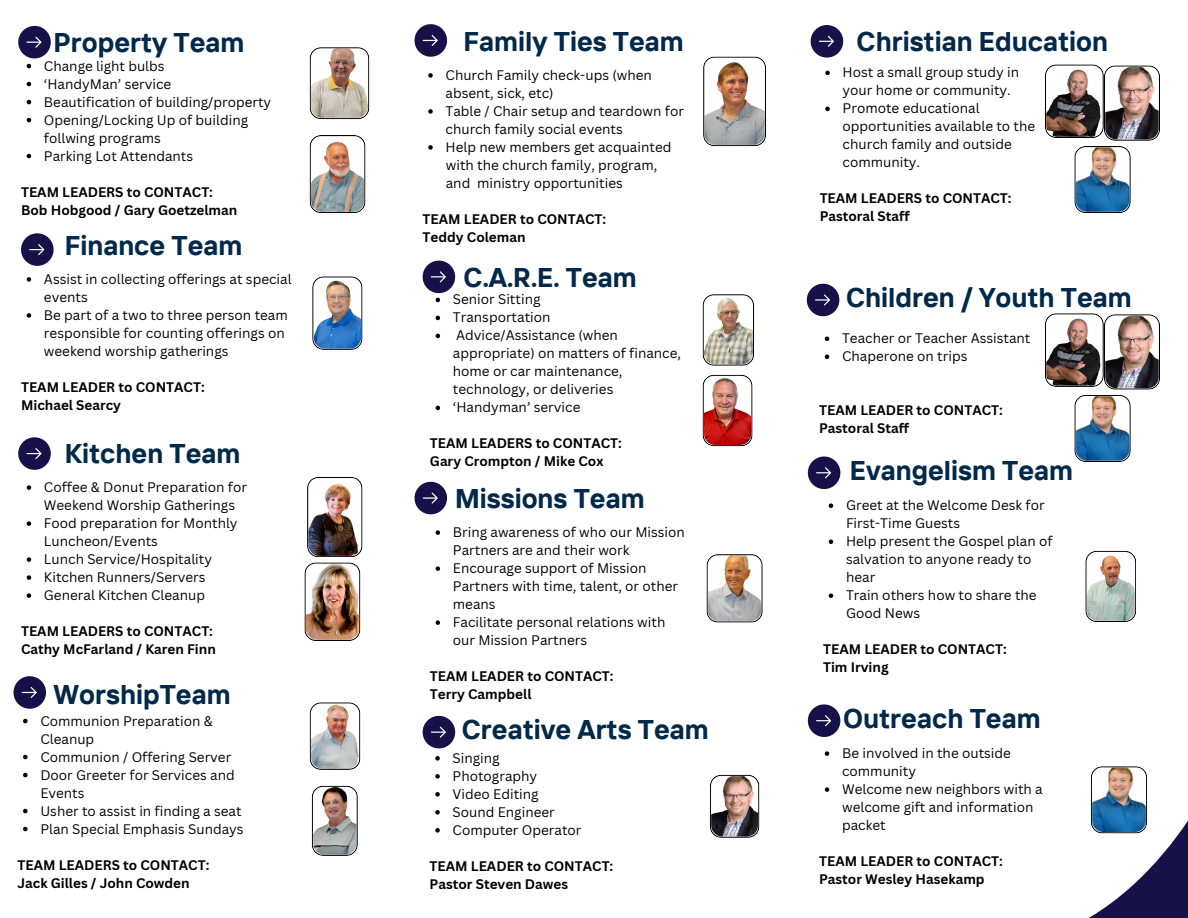
<style>
.page{position:relative;width:1188px;height:918px;background:#fff}
.page>*{position:absolute;margin:0;border:0;box-sizing:border-box;transform-origin:0 0}
.t1{font:700 27px "TT Interphases";color:#022949}
.t2{font:13.5px/18px "Canva Sans";color:#000}
.t3{font:700 13.5px/18px "Canva Sans";color:#000}
</style>
<div class="page">
<img style="left:312px;top:276px;width:51px;height:73px">
<svg style="left:811px;top:25px;width:32px;height:33px"></svg>
<svg style="left:808px;top:457px;width:32px;height:32px"></svg>
<svg style="left:21px;top:233px;width:33px;height:33px"></svg>
<svg style="left:415px;top:482px;width:32px;height:32px"></svg>
<svg style="left:415px;top:24px;width:32px;height:33px"></svg>
<svg style="left:18px;top:26px;width:33px;height:32px"></svg>
<svg style="left:18px;top:437px;width:33px;height:33px"></svg>
<svg style="left:14px;top:676px;width:32px;height:33px"></svg>
<svg style="left:423px;top:716px;width:32px;height:32px"></svg>
<svg style="left:808px;top:704px;width:32px;height:33px"></svg>
<svg style="left:807px;top:284px;width:32px;height:32px"></svg>
<svg style="left:435px;top:756px;width:5px;height:5px"></svg>
<svg style="left:435px;top:774px;width:5px;height:5px"></svg>
<svg style="left:435px;top:792px;width:5px;height:5px"></svg>
<svg style="left:435px;top:810px;width:5px;height:5px"></svg>
<svg style="left:435px;top:828px;width:5px;height:5px"></svg>
<svg style="left:825px;top:71px;width:5px;height:4px"></svg>
<svg style="left:825px;top:107px;width:5px;height:4px"></svg>
<svg style="left:428px;top:73px;width:5px;height:5px"></svg>
<svg style="left:428px;top:109px;width:5px;height:5px"></svg>
<svg style="left:428px;top:145px;width:5px;height:5px"></svg>
<svg style="left:310px;top:47px;width:59px;height:72px"></svg>
<svg style="left:707px;top:554px;width:56px;height:69px"></svg>
<svg style="left:703px;top:294px;width:51px;height:72px"></svg>
<img style="left:703px;top:375px;width:49px;height:71px">
<img style="left:703px;top:57px;width:63px;height:89px">
<img style="left:310px;top:702px;width:50px;height:68px">
<img style="left:710px;top:775px;width:49px;height:63px">
<svg style="left:1089px;top:766px;width:99px;height:152px"></svg>
<svg style="left:1085px;top:551px;width:51px;height:71px"></svg>
<img style="left:304px;top:477px;width:58px;height:164px">
<img style="left:312px;top:786px;width:46px;height:69px">
<img style="left:310px;top:135px;width:55px;height:78px">
<svg style="left:423px;top:261px;width:32px;height:41px"></svg>
<svg style="left:436px;top:316px;width:4px;height:4px"></svg>
<svg style="left:436px;top:334px;width:4px;height:4px"></svg>
<svg style="left:436px;top:406px;width:4px;height:4px"></svg>
<svg style="left:829px;top:503px;width:4px;height:5px"></svg>
<svg style="left:829px;top:539px;width:4px;height:5px"></svg>
<svg style="left:829px;top:593px;width:4px;height:5px"></svg>
<svg style="left:23px;top:719px;width:5px;height:4px"></svg>
<svg style="left:23px;top:755px;width:5px;height:4px"></svg>
<svg style="left:23px;top:773px;width:5px;height:4px"></svg>
<svg style="left:23px;top:809px;width:5px;height:4px"></svg>
<svg style="left:23px;top:827px;width:5px;height:4px"></svg>
<svg style="left:825px;top:751px;width:4px;height:5px"></svg>
<svg style="left:825px;top:787px;width:4px;height:5px"></svg>
<svg style="left:27px;top:277px;width:4px;height:5px"></svg>
<svg style="left:27px;top:313px;width:4px;height:5px"></svg>
<svg style="left:825px;top:337px;width:4px;height:4px"></svg>
<svg style="left:825px;top:355px;width:4px;height:4px"></svg>
<svg style="left:27px;top:485px;width:4px;height:5px"></svg>
<svg style="left:27px;top:521px;width:4px;height:5px"></svg>
<svg style="left:27px;top:557px;width:4px;height:5px"></svg>
<svg style="left:27px;top:575px;width:4px;height:5px"></svg>
<svg style="left:27px;top:593px;width:4px;height:5px"></svg>
<svg style="left:27px;top:64px;width:4px;height:4px"></svg>
<svg style="left:27px;top:82px;width:4px;height:4px"></svg>
<svg style="left:27px;top:100px;width:4px;height:4px"></svg>
<svg style="left:27px;top:118px;width:4px;height:4px"></svg>
<svg style="left:27px;top:154px;width:4px;height:4px"></svg>
<svg style="left:436px;top:530px;width:4px;height:5px"></svg>
<svg style="left:436px;top:566px;width:4px;height:5px"></svg>
<svg style="left:436px;top:620px;width:4px;height:5px"></svg>
<img style="left:1045px;top:64px;width:115px;height:149px">
<img style="left:1045px;top:313px;width:115px;height:149px">
<p class="t1" style="left:54px;top:25px;width:192px">Property Team</p>
<p class="t1" style="left:464px;top:24px;width:222px">Family Ties Team</p>
<p class="t2" style="left:44px;top:56px;width:122px">Change light bulbs</p>
<p class="t2" style="left:44px;top:74px;width:129px">‘HandyMan’ service</p>
<p class="t2" style="left:44px;top:92px;width:229px">Beautification of building/property</p>
<p class="t2" style="left:44px;top:110px;width:206px">Opening/Locking Up of building follwing programs</p>
<h2 class="t2" style="left:44px;top:146px;width:151px">Parking Lot Attendants</h2>
<p class="t3" style="left:21px;top:182px;width:218px">TEAM LEADERS to CONTACT:<br>Bob Hobgood / Gary Goetzelman</p>
<h2 class="t1" style="left:65px;top:228px;width:179px">Finance Team</h2>
<p class="t2" style="left:44px;top:270px;width:249px">Assist in collecting offerings at special events</p>
<p class="t2" style="left:44px;top:306px;width:245px">Be part of a two to three person team responsible for counting offerings on weekend worship gatherings</p>
<p class="t3" style="left:21px;top:378px;width:185px">TEAM LEADER to CONTACT:<br>Michael Searcy</p>
<p class="t1" style="left:65px;top:436px;width:177px">Kitchen Team</p>
<p class="t2" style="left:44px;top:478px;width:204px">Coffee &amp; Donut Preparation for<br>Weekend Worship Gatherings</p>
<p class="t2" style="left:44px;top:514px;width:195px">Food preparation for Monthly<br>Luncheon/Events</p>
<p class="t2" style="left:44px;top:550px;width:170px">Lunch Service/Hospitality</p>
<p class="t2" style="left:44px;top:568px;width:163px">Kitchen Runners/Servers</p>
<p class="t2" style="left:44px;top:586px;width:163px">General Kitchen Cleanup</p>
<h2 class="t3" style="left:21px;top:622px;width:196px">TEAM LEADERS to CONTACT:<br>Cathy McFarland / Karen Finn</h2>
<p class="t1" style="left:54px;top:677px;width:178px">WorshipTeam</p>
<p class="t2" style="left:40px;top:711px;width:174px">Communion Preparation &amp;<br>Cleanup</p>
<p class="t2" style="left:40px;top:747px;width:192px">Communion / Offering Server</p>
<p class="t2" style="left:40px;top:765px;width:196px">Door Greeter for Services and<br>Events</p>
<p class="t2" style="left:40px;top:801px;width:203px">Usher to assist in finding a seat</p>
<p class="t2" style="left:40px;top:819px;width:205px">Plan Special Emphasis Sundays</p>
<p class="t3" style="left:17px;top:855px;width:193px">TEAM LEADERS to CONTACT:<br>Jack Gilles / John Cowden</p>
<p class="t2" style="left:446px;top:66px;width:208px">Church Family check-ups (when absent, sick, etc)</p>
<p class="t2" style="left:446px;top:102px;width:240px">Table / Chair setup and teardown for church family social events</p>
<p class="t2" style="left:446px;top:138px;width:227px">Help new members get acquainted</p>
<h2 class="t2" style="left:446px;top:156px;width:213px">with the church family, program,</h2>
<p class="t2" style="left:446px;top:174px;width:26px">and</p>
<p class="t2" style="left:477px;top:174px;width:147px">ministry opportunities</p>
<p class="t3" style="left:423px;top:210px;width:185px">TEAM LEADER to CONTACT:<br>Teddy Coleman</p>
<p class="t1" style="left:464px;top:260px;width:175px">C.A.R.E. Team</p>
<h2 class="t2" style="left:453px;top:290px;width:89px">Senior Sitting</h2>
<p class="t2" style="left:453px;top:308px;width:99px">Transportation</p>
<p class="t2" style="left:453px;top:326px;width:230px">Advice/Assistance (when appropriate) on matters of finance, home or car maintenance, technology, or deliveries</p>
<p class="t2" style="left:453px;top:398px;width:129px">‘Handyman’ service</p>
<p class="t3" style="left:430px;top:434px;width:193px">TEAM LEADERS to CONTACT:<br>Gary Crompton / Mike Cox</p>
<p class="t1" style="left:455px;top:481px;width:191px">Missions Team</p>
<p class="t2" style="left:453px;top:523px;width:233px">Bring awareness of who our Mission<br>Partners are and their work</p>
<p class="t2" style="left:453px;top:559px;width:227px">Encourage support of Mission<br>Partners with time, talent, or other means</p>
<p class="t2" style="left:453px;top:613px;width:214px">Facilitate personal relations with our Mission Partners</p>
<p class="t3" style="left:430px;top:667px;width:185px">TEAM LEADER to CONTACT:<br>Terry Campbell</p>
<p class="t1" style="left:462px;top:712px;width:248px">Creative Arts Team</p>
<p class="t2" style="left:453px;top:749px;width:49px">Singing</p>
<p class="t2" style="left:453px;top:767px;width:86px">Photography</p>
<p class="t2" style="left:453px;top:785px;width:88px">Video Editing</p>
<p class="t2" style="left:453px;top:803px;width:104px">Sound Engineer</p>
<p class="t2" style="left:453px;top:821px;width:130px">Computer Operator</p>
<p class="t3" style="left:430px;top:857px;width:185px">TEAM LEADER to CONTACT:<br>Pastor Steven Dawes</p>
<p class="t1" style="left:857px;top:24px;width:253px">Christian Education</p>
<h2 class="t2" style="left:843px;top:63px;width:178px">Host a small group study in your home or community.</h2>
<p class="t2" style="left:843px;top:99px;width:194px">Promote educational opportunities available to the church family and outside community.</p>
<p class="t3" style="left:820px;top:189px;width:193px">TEAM LEADERS to CONTACT:<br>Pastoral Staff</p>
<p class="t1" style="left:846px;top:280px;width:287px">Children / Youth Team</p>
<h2 class="t2" style="left:842px;top:329px;width:190px">Teacher or Teacher Assistant</h2>
<p class="t2" style="left:842px;top:347px;width:127px">Chaperone on trips</p>
<p class="t3" style="left:819px;top:401px;width:185px">TEAM LEADER to CONTACT:<br>Pastoral Staff</p>
<p class="t1" style="left:850px;top:453px;width:225px">Evangelism Team</p>
<p class="t2" style="left:846px;top:496px;width:200px">Greet at the Welcome Desk for<br>First-Time Guests</p>
<p class="t2" style="left:846px;top:532px;width:208px">Help present the Gospel plan of salvation to anyone ready to hear</p>
<p class="t2" style="left:846px;top:586px;width:192px">Train others how to share the<br>Good News</p>
<h2 class="t3" style="left:823px;top:640px;width:185px">TEAM LEADER to CONTACT:<br>Tim Irving</h2>
<p class="t1" style="left:843px;top:701px;width:199px">Outreach Team</p>
<h2 class="t2" style="left:842px;top:744px;width:170px">Be involved in the outside community</h2>
<p class="t2" style="left:842px;top:780px;width:202px">Welcome new neighbors with a welcome gift and information packet</p>
<p class="t3" style="left:819px;top:852px;width:185px">TEAM LEADER to CONTACT:<br>Pastor Wesley Hasekamp</p>
</div>
